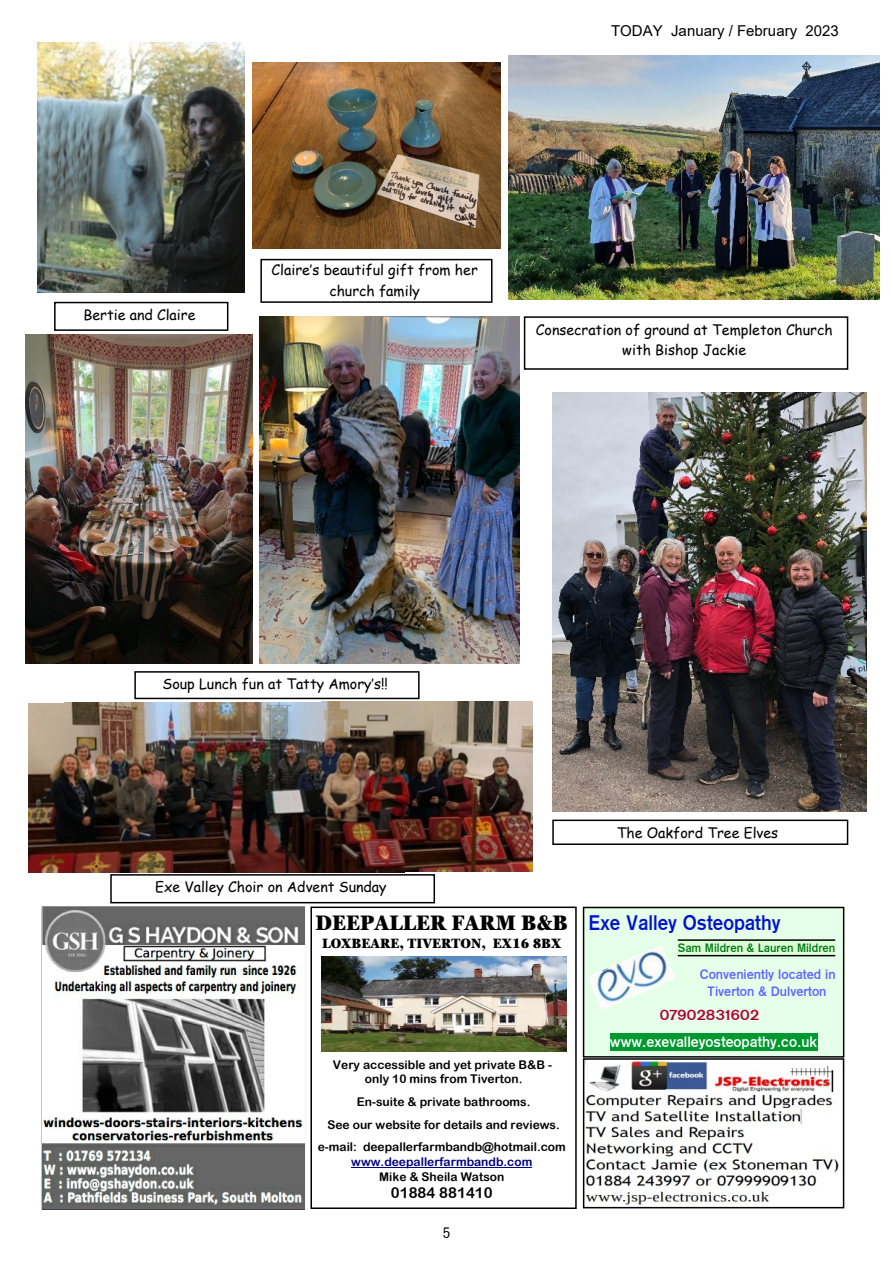
<style>
.page{position:relative;width:893px;height:1263px;background:#fff}
.page>*{position:absolute;margin:0;border:0;box-sizing:border-box;transform-origin:0 0}
.t1{font:21px "Gothic 725 BT Bold A";color:#0012cd;scale:.95 1}
.t2{font:900 condensed 21px "Georgia Pro";color:#000}
.t3{font:15px "Gothic 725 BT Bold A";color:#fff}
.t4{font:15px "Arial";color:#000}
.t5{font:15px "Arial Rounded MT Bold";color:#000}
.t6{font:15px "Gothic 720 BT Roman B";color:#000}
.t7{font:14.7px "Gothic 725 BT Bold A";color:#af0035;scale:1.11 1}
.t8{font:14.25px/20.7px "Comic Sans MS";color:#000;text-align:center}
.t9{font:13.5px/16.4px "Gothic 725 BT Bold A";color:#6165ff;text-align:center}
.t10{font:900 condensed 13.5px "Georgia Pro";color:#000}
.t11{font:12px/22.6px "Arial Rounded MT Bold";color:#000;text-align:center}
.t12{font:12px "Arial Rounded MT Bold";color:#000080}
.t13{font:12px "Gothic 725 BT Bold A";color:#007918}
</style>
<div class="page">
<img style="left:43px;top:908px;width:261px;height:300px">
<img style="left:586px;top:1061px;width:253px;height:144px">
<div style="left:583px;top:1058px;width:261px;height:150px;border:2px solid #000"></div>
<div style="left:584px;top:907px;width:260px;height:150px;background:#e5ffe8"></div>
<div style="left:583px;top:907px;width:261px;height:150px;border:2px solid #000"></div>
<div style="left:678px;top:941px;width:157px;height:14px;background:#ddffd5"></div>
<hr style="left:678px;top:939px;width:157px;height:2px;background:#000">
<hr style="left:678px;top:955px;width:157px;height:1px;background:#000">
<div style="left:610px;top:1033px;width:207px;height:17px;background:#00992f"></div>
<img style="left:589px;top:946px;width:85px;height:62px">
<div style="left:310px;top:906px;width:267px;height:303px;border:2px solid #000"></div>
<hr style="left:351px;top:1167px;width:181px;height:1px;background:#000080">
<img style="left:321px;top:956px;width:245px;height:95px">
<img style="left:259px;top:316px;width:260px;height:347px">
<div style="left:134px;top:671px;width:286px;height:28px;border:2px solid #000"></div>
<img style="left:38px;top:43px;width:207px;height:249px">
<img style="left:253px;top:63px;width:247px;height:186px">
<div style="left:260px;top:259px;width:232px;height:44px;border:2px solid #000"></div>
<img style="left:26px;top:335px;width:226px;height:328px">
<img style="left:552px;top:393px;width:314px;height:419px">
<div style="left:552px;top:819px;width:296px;height:26px;border:2px solid #000"></div>
<img style="left:509px;top:56px;width:371px;height:243px">
<div style="left:524px;top:316px;width:324px;height:54px;border:2px solid #000"></div>
<img style="left:28px;top:702px;width:505px;height:171px">
<div style="left:110px;top:874px;width:325px;height:29px;border:2px solid #000"></div>
<div style="left:54px;top:302px;width:174px;height:29px;border:2px solid #000"></div>
<p class="t4" style="left:611px;top:25px;width:229px">TODAY January / February 2023</p>
<p class="t8" style="left:83px;top:306px;width:114px">Bertie and Claire</p>
<p class="t8" style="left:272px;top:261px;width:208px">Claire’s beautiful gift from her church family</p>
<p class="t8" style="left:536px;top:320px;width:298px">Consecration of ground at Templeton Church with Bishop Jackie</p>
<p class="t8" style="left:162px;top:675px;width:227px">Soup Lunch fun at Tatty Amory’s!!</p>
<p class="t8" style="left:155px;top:878px;width:233px">Exe Valley Choir on Advent Sunday</p>
<p class="t8" style="left:617px;top:824px;width:163px">The Oakford Tree Elves</p>
<h1 class="t2" style="left:315px;top:914px;width:254px">DEEPALLER FARM B&amp;B</h1>
<p class="t10" style="left:322px;top:938px;width:241px">LOXBEARE, TIVERTON, EX16 8BX</p>
<p class="t11" style="left:333px;top:1058px;width:221px;line-height:14.9px">Very accessible and yet private B&amp;B - only 10 mins from Tiverton.</p>
<p class="t11" style="left:318px;top:1091px;width:249px">En-suite &amp; private bathrooms.<br>See our website for details and reviews. e-mail: deepallerfarmbandb@hotmail.com</p>
<p class="t12" style="left:351px;top:1157px;width:182px">www.deepallerfarmbandb.com</p>
<p class="t11" style="left:379px;top:1166px;width:127px">Mike &amp; Sheila Watson</p>
<p class="t5" style="left:391px;top:1187px;width:103px">01884 881410</p>
<p class="t6" style="left:443px;top:1227px;width:9px">5</p>
<h1 class="t1" style="left:588px;top:914px;width:204px">Exe Valley Osteopathy</h1>
<p class="t13" style="left:678px;top:943px;width:159px">Sam Mildren &amp; Lauren Mildren</p>
<p class="t9" style="left:700px;top:968px;width:137px">Conveniently located in<br>Tiverton &amp; Dulverton</p>
<p class="t7" style="left:660px;top:1009px;width:91px">07902831602</p>
<p class="t3" style="left:610px;top:1035px;width:209px">www.exevalleyosteopathy.co.uk</p>
</div>
